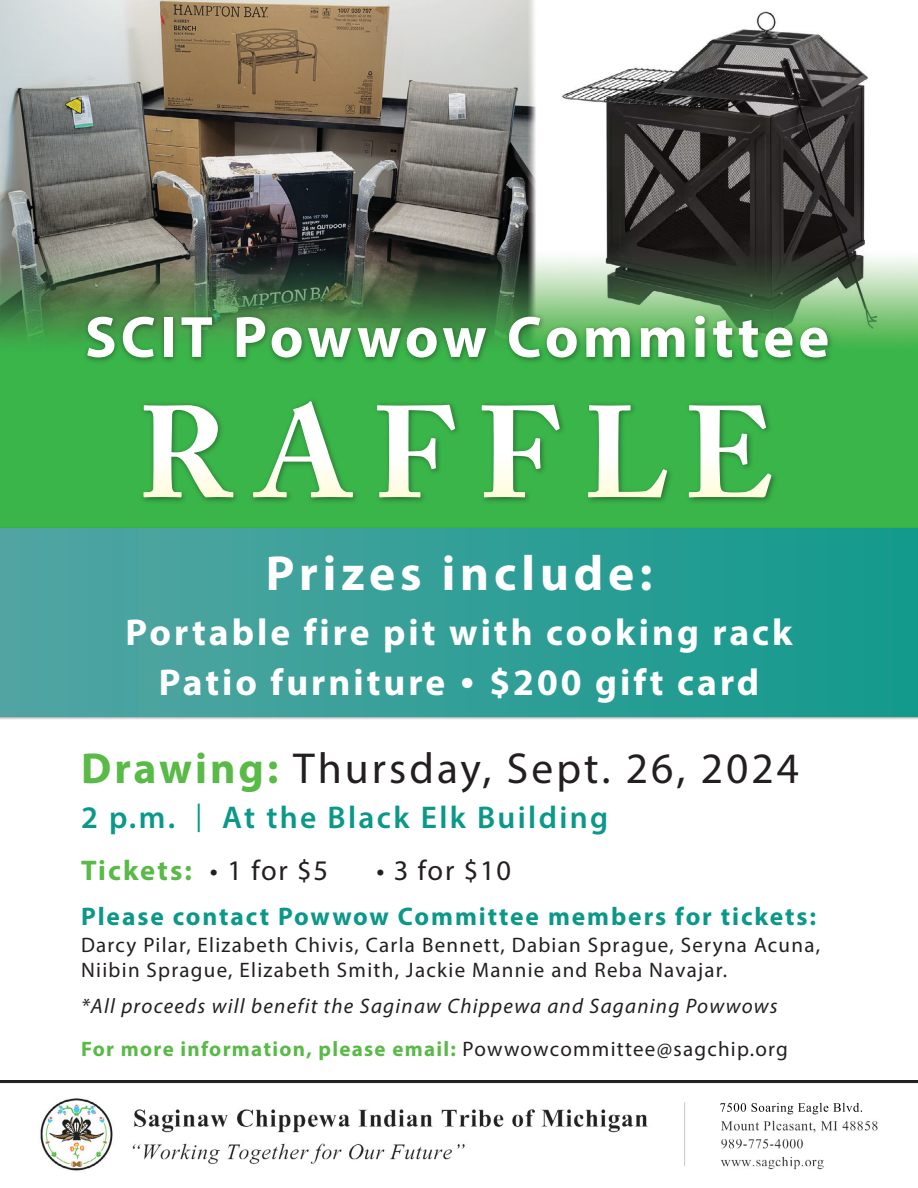
<style>
.page{position:relative;width:918px;height:1188px;background:#fff}
.page>*{position:absolute;margin:0;border:0;box-sizing:border-box;transform-origin:0 0}
.t1{font:700 49.5px "Myriad Pro";letter-spacing:.1em;color:#fff}
.t2{font:43.5px "Myriad Pro";letter-spacing:.07em;color:#231f20}
.t3{font:700 37.5px "Myriad Pro";letter-spacing:.08em;color:#fff}
.t4{font:600 31.5px "Myriad Pro";letter-spacing:.075em;color:#0a9889}
.t5{font:700 28.5px "Myriad Pro";letter-spacing:.075em;color:#59ba47}
.t6{font:28.5px "Myriad Pro";color:#231f20}
.t7{font:700 25.5px "Myriad Pro";letter-spacing:.075em;color:#0a9889}
.t8{font:21px "Myriad Pro";letter-spacing:.06em;color:#231f20}
.t9{font:italic 21px "Myriad Pro";letter-spacing:.06em;color:#231f20}
.t10{font:700 21px "Myriad Pro";letter-spacing:.06em;color:#59ba47}
.s1{font-family:"Adobe Garamond Pro";font-weight:400}
.s2{font-weight:700;color:#59ba47}
.s3{font-weight:400;font-size:28.5px}
.s4{font-weight:400;color:#231f20}
</style>
<div class="page">
<img style="left:0;top:0;width:918px;height:527px">
<img style="left:81px;top:309px;width:756px;height:58px">
<svg style="left:87px;top:317px;width:27px;height:40px"></svg>
<svg style="left:123px;top:317px;width:31px;height:40px"></svg>
<div style="left:164px;top:317px;width:9px;height:40px;background:#fff"></div>
<svg style="left:182px;top:317px;width:30px;height:40px"></svg>
<svg style="left:237px;top:317px;width:28px;height:40px"></svg>
<svg style="left:272px;top:328px;width:30px;height:30px"></svg>
<svg style="left:308px;top:328px;width:43px;height:29px"></svg>
<svg style="left:358px;top:328px;width:43px;height:29px"></svg>
<svg style="left:407px;top:328px;width:30px;height:30px"></svg>
<svg style="left:443px;top:328px;width:43px;height:29px"></svg>
<svg style="left:509px;top:317px;width:31px;height:40px"></svg>
<svg style="left:547px;top:328px;width:30px;height:30px"></svg>
<svg style="left:586px;top:328px;width:44px;height:29px"></svg>
<svg style="left:641px;top:328px;width:43px;height:29px"></svg>
<svg style="left:695px;top:316px;width:10px;height:41px"></svg>
<svg style="left:713px;top:320px;width:19px;height:37px"></svg>
<svg style="left:739px;top:320px;width:19px;height:37px"></svg>
<svg style="left:765px;top:328px;width:27px;height:29px"></svg>
<svg style="left:800px;top:328px;width:28px;height:29px"></svg>
<img style="left:137px;top:395px;width:643px;height:111px">
<svg style="left:144px;top:405px;width:89px;height:92px"></svg>
<svg style="left:253px;top:401px;width:100px;height:96px"></svg>
<svg style="left:377px;top:405px;width:78px;height:92px"></svg>
<svg style="left:482px;top:405px;width:78px;height:92px"></svg>
<svg style="left:588px;top:405px;width:79px;height:92px"></svg>
<svg style="left:689px;top:405px;width:82px;height:92px"></svg>
<div style="left:0;top:527px;width:918px;height:193px;background:#231f20;opacity:.4"></div>
<div style="left:0;top:528px;width:918px;height:189px;background:linear-gradient(to right,#53a5a2,#139a8d)"></div>
<img style="left:0;top:1080px;width:918px;height:91px">
<p class="t1" style="left:266px;top:541px;width:388px">Prizes include:</p>
<p class="t3" style="left:126px;top:608px;width:668px">Portable fire pit with cooking rack</p>
<p class="t3" style="left:159px;top:658px;width:602px">Patio furniture <span class="s1">•</span> $200 gift card</p>
<p class="t2" style="left:81px;top:741px;width:720px"><span class="s2">Drawing:</span> Thursday, Sept. 26, 2024</p>
<p class="t4" style="left:81px;top:797px;width:529px">2 p.m. <span class="s3">|</span> At the Black Elk Building</p>
<p class="t5" style="left:81px;top:852px;width:249px">Tickets: <span class="s4">• 1 for $5</span></p>
<p class="t6" style="left:376px;top:853px;width:136px">• 3 for $10</p>
<p class="t7" style="left:81px;top:900px;width:737px">Please contact Powwow Committee members for tickets:</p>
<p class="t8" style="left:81px;top:932px;width:741px">Darcy Pilar, Elizabeth Chivis, Carla Bennett, Dabian Sprague, Seryna Acuna,</p>
<p class="t8" style="left:81px;top:957px;width:648px">Niibin Sprague, Elizabeth Smith, Jackie Mannie and Reba Navajar.</p>
<p class="t9" style="left:81px;top:993px;width:698px">*All proceeds will benefit the Saginaw Chippewa and Saganing Powwows</p>
<p class="t10" style="left:81px;top:1035px;width:708px">For more information, please email: <span class="s4">Powwowcommittee@sagchip.org</span></p>
</div>
